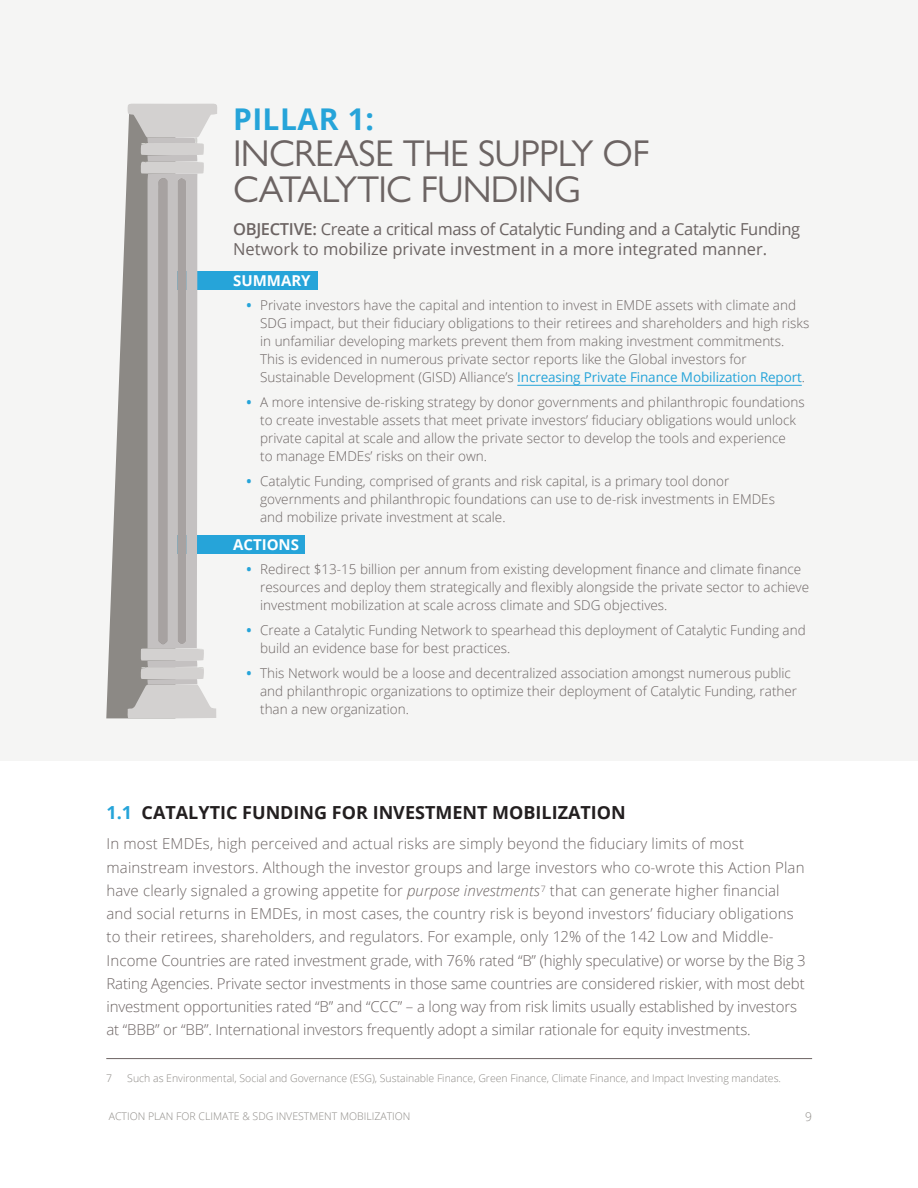
<style>
.page{position:relative;width:918px;height:1188px;background:#fff}
.page>*{position:absolute;margin:0;border:0;box-sizing:border-box;transform-origin:0 0}
.t1{font:37.5px/36px "Gill Sans Nova";letter-spacing:-.02em;color:#6c6463}
.t2{font:700 30px "Open Sans";letter-spacing:.02em;color:#26a4d9}
.t3{font:700 18px "Open Sans";color:#231f20}
.t4{font:16.5px/19.8px "Open Sans";color:#6c6463}
.t5{font:300 15px/23.2px "Open Sans";letter-spacing:.01em;color:#6c6463}
.t6{font:700 15px "Open Sans";color:#fff}
.t7{font:300 13.5px/18px "Open Sans";color:#6c6463}
.t8{font:300 12px "Open Sans";color:#8d8a86}
.Footnote{font:300 10.5px "Open Sans";color:#8c8985}
.t9{font:300 10.5px "Open Sans";color:#8d8a86}
.s1{font-weight:600}
.s2{font-weight:700;color:#26a4d9}
.s3{font-weight:400;color:#26a4d9}
.s4{color:#26a4d9}
.s5{font-style:italic}
</style>
<div class="page">
<div style="left:0;top:0;width:918px;height:760px;background:#f5f5f4"></div>
<div style="left:176px;top:271px;width:142px;height:18px;background:#26a4d9"></div>
<div style="left:176px;top:535px;width:129px;height:19px;background:#26a4d9"></div>
<hr style="left:517px;top:385px;width:285px;height:1px;background:#26a4d9">
<svg style="left:106px;top:104px;width:111px;height:614px"></svg>
<hr style="left:106px;top:1058px;width:706px;height:1px;background:#6c6463">
<p class="t2" style="left:233px;top:98px;width:142px">PILLAR 1:</p>
<p class="t1" style="left:233px;top:135px;width:418px">INCREASE THE SUPPLY OF<br>CATALYTIC FUNDING</p>
<p class="t4" style="left:233px;top:219px;width:569px"><span class="s1">OBJECTIVE:</span> Create a critical mass of Catalytic Funding and a Catalytic Funding<br>Network to mobilize private investment in a more integrated manner.</p>
<p class="t6" style="left:233px;top:270px;width:79px">SUMMARY</p>
<p class="t7" style="left:260px;top:296px;width:551px;text-indent:-14px"><span class="s2">•</span> Private investors have the capital and intention to invest in EMDE assets with climate and SDG impact, but their fiduciary obligations to their retirees and shareholders and high risks in unfamiliar developing markets prevent them from making investment commitments.<br>This is evidenced in numerous private sector reports like the Global investors for Sustainable Development (GISD) Alliance’s <span class="s3">Increasing Private Finance Mobilization Report</span>.</p>
<p class="t7" style="left:260px;top:393px;width:546px;text-indent:-14px"><span class="s2">•</span> A more intensive de-risking strategy by donor governments and philanthropic foundations to create investable assets that meet private investors’ fiduciary obligations would unlock private capital at scale and allow the private sector to develop the tools and experience<br>to manage EMDEs’ risks on their own.</p>
<p class="t7" style="left:260px;top:472px;width:516px;text-indent:-14px"><span class="s2">•</span> Catalytic Funding, comprised of grants and risk capital, is a primary tool donor governments and philanthropic foundations can use to de-risk investments in EMDEs and mobilize private investment at scale.</p>
<p class="t6" style="left:233px;top:534px;width:67px">ACTIONS</p>
<p class="t7" style="left:260px;top:560px;width:551px;text-indent:-14px"><span class="s2">•</span> Redirect $13-15 billion per annum from existing development finance and climate finance resources and deploy them strategically and flexibly alongside the private sector to achieve investment mobilization at scale across climate and SDG objectives.</p>
<p class="t7" style="left:260px;top:621px;width:547px;text-indent:-14px"><span class="s2">•</span> Create a Catalytic Funding Network to spearhead this deployment of Catalytic Funding and build an evidence base for best practices.</p>
<p class="t7" style="left:260px;top:664px;width:539px;text-indent:-14px"><span class="s2">•</span> This Network would be a loose and decentralized association amongst numerous public and philanthropic organizations to optimize their deployment of Catalytic Funding, rather than a new organization.</p>
<p class="t3" style="left:107px;top:800px;width:521px"><span class="s4">1.1</span> CATALYTIC FUNDING FOR INVESTMENT MOBILIZATION</p>
<p class="t5" style="left:107px;top:832px;width:701px">In most EMDEs, high perceived and actual risks are simply beyond the fiduciary limits of most mainstream investors. Although the investor groups and large investors who co-wrote this Action Plan have clearly signaled a growing appetite for <span class="s5">purpose investments</span><sup>7</sup> that can generate higher financial and social returns in EMDEs, in most cases, the country risk is beyond investors’ fiduciary obligations to their retirees, shareholders, and regulators. For example, only 12% of the 142 Low and Middle-Income Countries are rated investment grade, with 76% rated “B” (highly speculative) or worse by the Big 3<br>Rating Agencies. Private sector investments in those same countries are considered riskier, with most debt investment opportunities rated “B” and “CCC” – a long way from risk limits usually established by investors at “BBB” or “BB”. International investors frequently adopt a similar rationale for equity investments.</p>
<p class="Footnote" style="left:106px;top:1071px;width:7px">7</p>
<p class="Footnote" style="left:127px;top:1071px;width:655px">Such as Environmental, Social and Governance (ESG), Sustainable Finance, Green Finance, Climate Finance, and Impact Investing mandates.</p>
<p class="t9" style="left:109px;top:1109px;width:303px">ACTION PLAN FOR CLIMATE &amp; SDG INVESTMENT MOBILIZATION</p>
<p class="t8" style="left:805px;top:1108px;width:8px">9</p>
</div>
